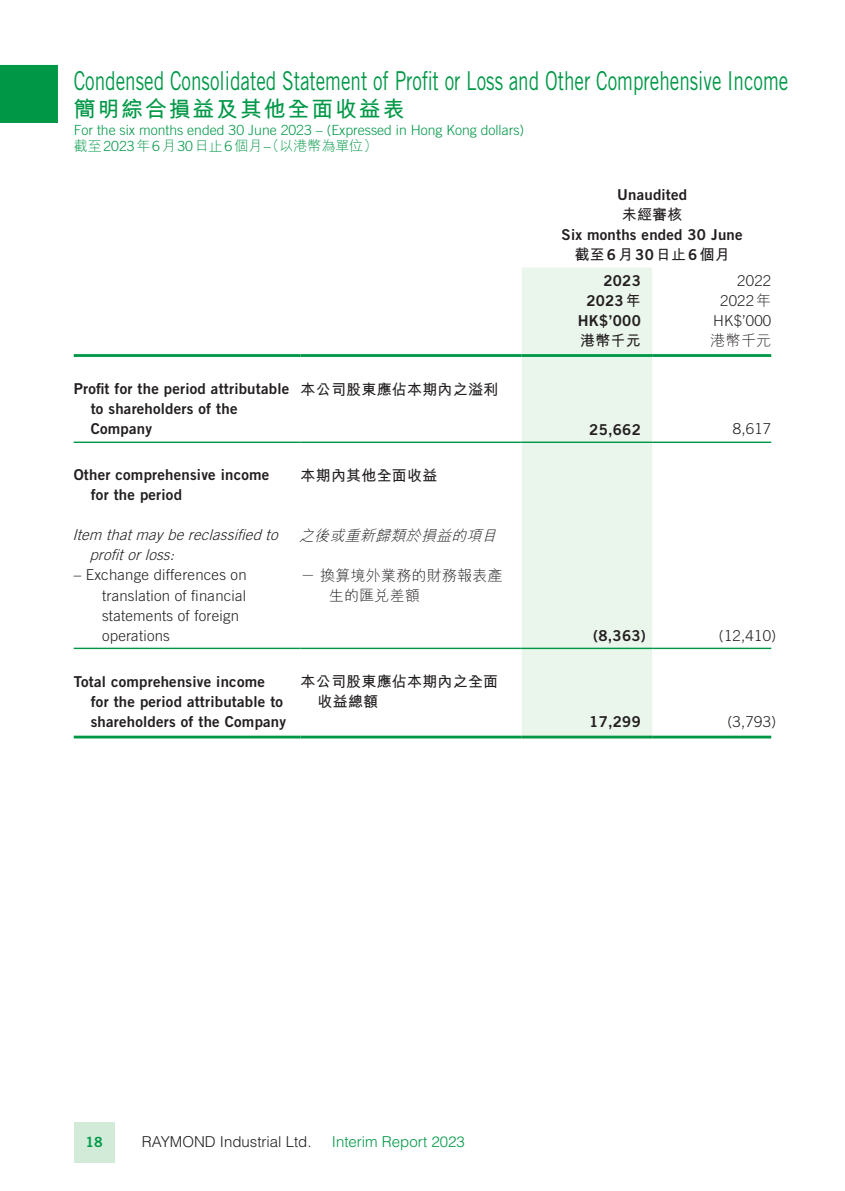
<style>
.page{position:relative;width:845px;height:1191px;background:#fff}
.page>*{position:absolute;margin:0;border:0;box-sizing:border-box;transform-origin:0 0}
.t1{font:26px "Trade Gothic LT Std";color:#009847;scale:.73 1}
.t2{font:700 22px "M Hei HK";letter-spacing:.08em;color:#009847}
._50_Table_Body{font:15px/20px "Trade Gothic LT Std Bd 2";letter-spacing:.015em;color:#231f20}
._50_Table_Body-2{font:300 15px/20px "Trade Gothic LT Std";letter-spacing:.015em;color:#231f20}
._50_Table_Body-3{font:700 15px/20px "M Hei HK";letter-spacing:.015em;color:#231f20}
._50_Table_Body-4{font:italic 300 15px/20px "Trade Gothic LT Std";color:#231f20}
._50_Table_Body-5{font:300 15px/20px "M Hei HK";letter-spacing:.015em;color:#231f20}
.t3{font:300 15px "Helvetica LT Std";color:#231f20}
.t4{font:300 15px "Helvetica LT Std";color:#009847}
._50_Table_Body-6{font:italic 300 15px "M Hei HK";color:#231f20}
.t5{font:300 14px "Trade Gothic LT Std";color:#009847}
.t6{font:300 14px "M Hei HK";color:#009847}
.t7{font:14px "Trade Gothic LT Std Bd 2";color:#009847}
.s1{font-family:"Trade Gothic LT Std"}
.s2{font-family:"Trade Gothic LT Std Bd 2";font-weight:400}
.s3{font-family:"M Hei HK";font-weight:700}
.s4{font-family:"M Hei HK"}
</style>
<div class="page">
<div style="left:74px;top:1121px;width:41px;height:41px;background:#d1ebd8"></div>
<div style="left:0;top:65px;width:58px;height:58px;background:#009847"></div>
<div style="left:522px;top:268px;width:130px;height:467px;background:#eaf5ec"></div>
<hr style="left:74px;top:354px;width:226px;height:3px;background:#009847">
<hr style="left:300px;top:354px;width:222px;height:3px;background:#009847">
<hr style="left:522px;top:354px;width:130px;height:3px;background:#009847">
<hr style="left:652px;top:354px;width:119px;height:3px;background:#009847">
<hr style="left:74px;top:441px;width:226px;height:2px;background:#009847">
<hr style="left:300px;top:441px;width:222px;height:2px;background:#009847">
<hr style="left:522px;top:441px;width:130px;height:2px;background:#009847">
<hr style="left:652px;top:441px;width:119px;height:2px;background:#009847">
<hr style="left:74px;top:647px;width:226px;height:2px;background:#009847">
<hr style="left:300px;top:647px;width:222px;height:2px;background:#009847">
<hr style="left:522px;top:647px;width:130px;height:2px;background:#009847">
<hr style="left:652px;top:647px;width:119px;height:2px;background:#009847">
<hr style="left:74px;top:735px;width:226px;height:3px;background:#009847">
<hr style="left:300px;top:735px;width:222px;height:3px;background:#009847">
<hr style="left:522px;top:735px;width:130px;height:3px;background:#009847">
<hr style="left:652px;top:735px;width:119px;height:3px;background:#009847">
<h1 class="t1" style="left:74px;top:65px;width:980px">Condensed Consolidated Statement of Profit or Loss and Other Comprehensive Income</h1>
<h2 class="t2" style="left:74px;top:93px;width:332px">簡明綜合損益及其他全面收益表</h2>
<p class="t5" style="left:74px;top:121px;width:452px">For the six months ended 30 June 2023 – (Expressed in Hong Kong dollars)</p>
<p class="t6" style="left:74px;top:138px;width:305px">截至<span class="s1">2023</span>年<span class="s1">6</span>月<span class="s1">30</span>日止<span class="s1">6</span>個月<span class="s1">–</span>（以港幣為單位）</p>
<p class="_50_Table_Body" style="left:91px;top:379px;width:200px;text-indent:-17px">Profit for the period attributable to shareholders of the<br>Company</p>
<p class="_50_Table_Body-3" style="left:300px;top:378px;width:199px">本公司股東應佔本期內之溢利</p>
<p class="_50_Table_Body" style="left:91px;top:465px;width:180px;text-indent:-17px">Other comprehensive income for the period</p>
<p class="_50_Table_Body-3" style="left:300px;top:464px;width:138px">本期內其他全面收益</p>
<p class="_50_Table_Body-4" style="left:89px;top:525px;width:194px;text-indent:-17px">Item thatmaybereclassified to profitorloss:</p>
<p class="_50_Table_Body-6" style="left:299px;top:528px;width:203px">之後或重新歸類於損益的項目</p>
<p class="_50_Table_Body-2" style="left:102px;top:565px;width:146px;text-indent:-28px">– Exchange differences on translation of financial statements of foreign operations</p>
<p class="_50_Table_Body-5" style="left:329px;top:565px;width:175px;text-indent:-28px">－換算境外業務的財務報表產生的匯兌差額</p>
<p class="_50_Table_Body" style="left:91px;top:671px;width:197px;text-indent:-17px">Total comprehensive income for the period attributable to shareholders of the Company</p>
<p class="_50_Table_Body-3" style="left:317px;top:670px;width:182px;text-indent:-17px">本公司股東應佔本期內之全面收益總額</p>
<p class="_50_Table_Body" style="left:617px;top:184px;width:72px">Unaudited</p>
<p class="_50_Table_Body-3" style="left:622px;top:203px;width:62px">未經審核</p>
<p class="_50_Table_Body" style="left:561px;top:224px;width:182px">Six months ended 30 June</p>
<p class="_50_Table_Body-3" style="left:574px;top:243px;width:157px">截至<span class="s2">6</span>月<span class="s2">30</span>日止<span class="s2">6</span>個月</p>
<p class="_50_Table_Body" style="left:603px;top:270px;width:39px">2023</p>
<p class="_50_Table_Body-2" style="left:737px;top:270px;width:36px">2022</p>
<p class="_50_Table_Body" style="left:586px;top:290px;width:56px">2023<span class="s3">年</span></p>
<p class="_50_Table_Body-2" style="left:720px;top:290px;width:53px">2022<span class="s4">年</span></p>
<p class="_50_Table_Body" style="left:578px;top:310px;width:65px">HK$’000</p>
<p class="_50_Table_Body-2" style="left:713px;top:310px;width:60px">HK$’000</p>
<p class="_50_Table_Body-3" style="left:580px;top:329px;width:62px">港幣千元</p>
<p class="_50_Table_Body-5" style="left:710px;top:330px;width:62px">港幣千元</p>
<p class="_50_Table_Body" style="left:589px;top:419px;width:53px">25,662</p>
<p class="_50_Table_Body-2" style="left:733px;top:419px;width:40px">8,617</p>
<p class="_50_Table_Body" style="left:593px;top:625px;width:54px">(8,363)</p>
<p class="_50_Table_Body-2" style="left:719px;top:625px;width:59px">(12,410)</p>
<p class="_50_Table_Body" style="left:589px;top:711px;width:53px">17,299</p>
<p class="_50_Table_Body-2" style="left:727px;top:711px;width:50px">(3,793)</p>
<p class="t7" style="left:86px;top:1133px;width:19px">18</p>
<p class="t3" style="left:142px;top:1132px;width:171px">RAYMOND Industrial Ltd.</p>
<p class="t4" style="left:332px;top:1132px;width:134px">Interim Report 2023</p>
</div>
